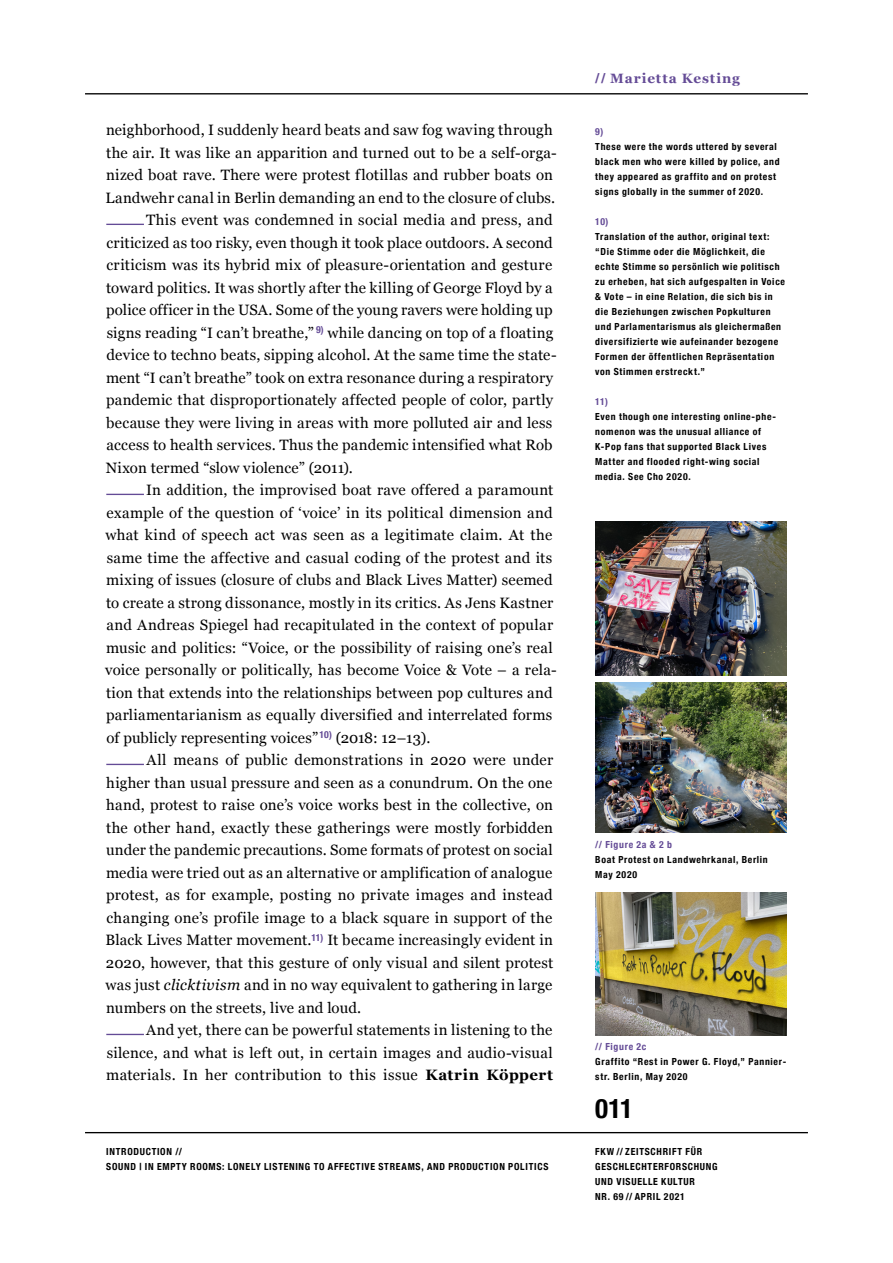
<style>
.page{position:relative;width:893px;height:1263px;background:#fff}
.page>*{position:absolute;margin:0;border:0;box-sizing:border-box;transform-origin:0 0}
.t1{font:700 condensed 27px "Helvetica Neue";color:#000}
.t2{font:15px "Georgia";letter-spacing:.015em;color:#000}
.t3{font:700 13.5px "Georgia";letter-spacing:.075em;color:#644b96}
.t4{font:700 condensed 9.75px/15px "Helvetica Neue";letter-spacing:.07em;color:#000}
.t5{font:700 condensed 9.75px "Helvetica Neue";letter-spacing:.07em;color:#644b96}
.s1{font-style:italic}
.s2{font-weight:700}
.s3{font-family:"Helvetica Neue";font-stretch:condensed}
</style>
<div class="page">
<hr style="left:85px;top:93px;width:723px;height:1px;background:#000">
<hr style="left:85px;top:1132px;width:723px;height:1px;background:#000">
<img style="left:595px;top:521px;width:192px;height:154px">
<img style="left:595px;top:683px;width:192px;height:150px">
<img style="left:595px;top:893px;width:192px;height:142px">
<hr style="left:106px;top:224px;width:38px;height:1px;background:#644b96">
<hr style="left:106px;top:494px;width:38px;height:1px;background:#644b96">
<hr style="left:106px;top:764px;width:38px;height:1px;background:#644b96">
<hr style="left:106px;top:1034px;width:38px;height:1px;background:#644b96">
<p class="t2" style="left:106px;top:119px;width:448px">neighborhood, I suddenly heard beats and saw fog waving through</p>
<p class="t2" style="left:106px;top:141px;width:452px">the air. It was like an apparition and turned out to be a self-orga-</p>
<p class="t2" style="left:106px;top:164px;width:449px">nized boat rave. There were protest flotillas and rubber boats on</p>
<p class="t2" style="left:106px;top:186px;width:451px">Landwehr canal in Berlin demanding an end to the closure of clubs.</p>
<p class="t2" style="left:146px;top:209px;width:408px">This event was condemned in social media and press, and</p>
<p class="t2" style="left:107px;top:231px;width:448px">criticized as too risky, even though it took place outdoors. A second</p>
<p class="t2" style="left:107px;top:254px;width:447px">criticism was its hybrid mix of pleasure-orientation and gesture</p>
<p class="t2" style="left:106px;top:276px;width:448px">toward politics. It was shortly after the killing of George Floyd by a</p>
<p class="t2" style="left:106px;top:299px;width:448px">police officer in the USA. Some of the young ravers were holding up</p>
<p class="t2" style="left:107px;top:321px;width:448px">signs reading “I can’t breathe,” <sup>9)</sup> while dancing on top of a floating</p>
<p class="t2" style="left:107px;top:344px;width:452px">device to techno beats, sipping alcohol. At the same time the state-</p>
<p class="t2" style="left:106px;top:366px;width:449px">ment “I can’t breathe” took on extra resonance during a respiratory</p>
<p class="t2" style="left:106px;top:389px;width:449px">pandemic that disproportionately affected people of color, partly</p>
<p class="t2" style="left:106px;top:411px;width:448px">because they were living in areas with more polluted air and less</p>
<p class="t2" style="left:106px;top:434px;width:448px">access to health services. Thus the pandemic intensified what Rob</p>
<p class="t2" style="left:106px;top:456px;width:249px">Nixon termed “slow violence” (2011).</p>
<p class="t2" style="left:146px;top:479px;width:409px">In addition, the improvised boat rave offered a paramount</p>
<p class="t2" style="left:107px;top:501px;width:448px">example of the question of ‘voice’ in its political dimension and</p>
<p class="t2" style="left:105px;top:524px;width:448px">what kind of speech act was seen as a legitimate claim. At the</p>
<p class="t2" style="left:107px;top:546px;width:447px">same time the affective and casual coding of the protest and its</p>
<p class="t2" style="left:106px;top:569px;width:448px">mixing of issues (closure of clubs and Black Lives Matter) seemed</p>
<p class="t2" style="left:106px;top:591px;width:449px">to create a strong dissonance, mostly in its critics. As Jens Kastner</p>
<p class="t2" style="left:106px;top:614px;width:448px">and Andreas Spiegel had recapitulated in the context of popular</p>
<p class="t2" style="left:106px;top:636px;width:448px">music and politics: “Voice, or the possibility of raising one’s real</p>
<p class="t2" style="left:105px;top:659px;width:453px">voice personally or politically, has become Voice &amp; Vote – a rela-</p>
<p class="t2" style="left:106px;top:681px;width:448px">tion that extends into the relationships between pop cultures and</p>
<p class="t2" style="left:106px;top:704px;width:448px">parliamentarianism as equally diversified and interrelated forms</p>
<p class="t2" style="left:107px;top:726px;width:325px">of publicly representing voices” <sup>10)</sup> (2018: 12–13).</p>
<p class="t2" style="left:146px;top:749px;width:408px">All means of public demonstrations in 2020 were under</p>
<p class="t2" style="left:106px;top:771px;width:448px">higher than usual pressure and seen as a conundrum. On the one</p>
<p class="t2" style="left:106px;top:794px;width:448px">hand, protest to raise one’s voice works best in the collective, on</p>
<p class="t2" style="left:106px;top:816px;width:448px">the other hand, exactly these gatherings were mostly forbidden</p>
<p class="t2" style="left:106px;top:839px;width:448px">under the pandemic precautions. Some formats of protest on social</p>
<p class="t2" style="left:106px;top:861px;width:448px">media were tried out as an alternative or amplification of analogue</p>
<p class="t2" style="left:106px;top:884px;width:448px">protest, as for example, posting no private images and instead</p>
<p class="t2" style="left:107px;top:906px;width:447px">changing one’s profile image to a black square in support of the</p>
<p class="t2" style="left:106px;top:929px;width:449px">Black Lives Matter movement.<sup>11)</sup> It became increasingly evident in</p>
<p class="t2" style="left:106px;top:951px;width:449px">2020, however, that this gesture of only visual and silent protest</p>
<p class="t2" style="left:105px;top:974px;width:448px">was just <span class="s1">clicktivism</span> and in no way equivalent to gathering in large</p>
<p class="t2" style="left:106px;top:996px;width:257px">numbers on the streets, live and loud.</p>
<p class="t2" style="left:146px;top:1019px;width:408px">And yet, there can be powerful statements in listening to the</p>
<p class="t2" style="left:107px;top:1041px;width:448px">silence, and what is left out, in certain images and audio-visual</p>
<p class="t2" style="left:106px;top:1064px;width:449px">materials. In her contribution to this issue <span class="s2">Katrin Köppert</span></p>
<p class="t4" style="left:106px;top:1143px;width:444px">INTRODUCTION //<br>SOUND | IN EMPTY ROOMS: LONELY LISTENING TO AFFECTIVE STREAMS, AND PRODUCTION POLITICS</p>
<p class="t3" style="left:595px;top:68px;width:146px"><span class="s3">//</span> Marietta Kesting</p>
<p class="t5" style="left:595px;top:123px;width:10px">9)</p>
<p class="t4" style="left:595px;top:138px;width:186px">These were the words uttered by several black men who were killed by police, and they appeared as graffito and on protest signs globally in the summer of 2020.</p>
<p class="t5" style="left:595px;top:213px;width:15px">10)</p>
<p class="t4" style="left:595px;top:228px;width:191px">Translation of the author, original text: “Die Stimme oder die Möglichkeit, die echte Stimme so persönlich wie politisch zu erheben, hat sich aufgespalten in Voice &amp; Vote – in eine Relation, die sich bis in die Beziehungen zwischen Popkulturen und Parlamentarismus als gleichermaßen diversifizierte wie aufeinander bezogene Formen der öffentlichen Repräsentation von Stimmen erstreckt.”</p>
<p class="t5" style="left:595px;top:393px;width:14px">11)</p>
<p class="t4" style="left:595px;top:408px;width:182px">Even though one interesting online-phe&shy;nomenon was the unusual alliance of K-Pop fans that supported Black Lives Matter and flooded right-wing social media. See Cho 2020.</p>
<p class="t5" style="left:595px;top:836px;width:78px">// Figure 2a &amp; 2 b</p>
<p class="t4" style="left:595px;top:851px;width:174px">Boat Protest on Landwehrkanal, Berlin<br>May 2020</p>
<p class="t5" style="left:595px;top:1038px;width:53px">// Figure 2c</p>
<p class="t4" style="left:595px;top:1053px;width:192px">Graffito “Rest in Power G. Floyd,” Pannier&shy;str. Berlin, May 2020</p>
<h1 class="t1" style="left:595px;top:1085px;width:39px">011</h1>
<p class="t4" style="left:595px;top:1143px;width:124px">FKW // ZEITSCHRIFT FÜR<br>GESCHLECHTERFORSCHUNG<br>UND VISUELLE KULTUR<br>NR. 69 // APRIL 2021</p>
</div>
